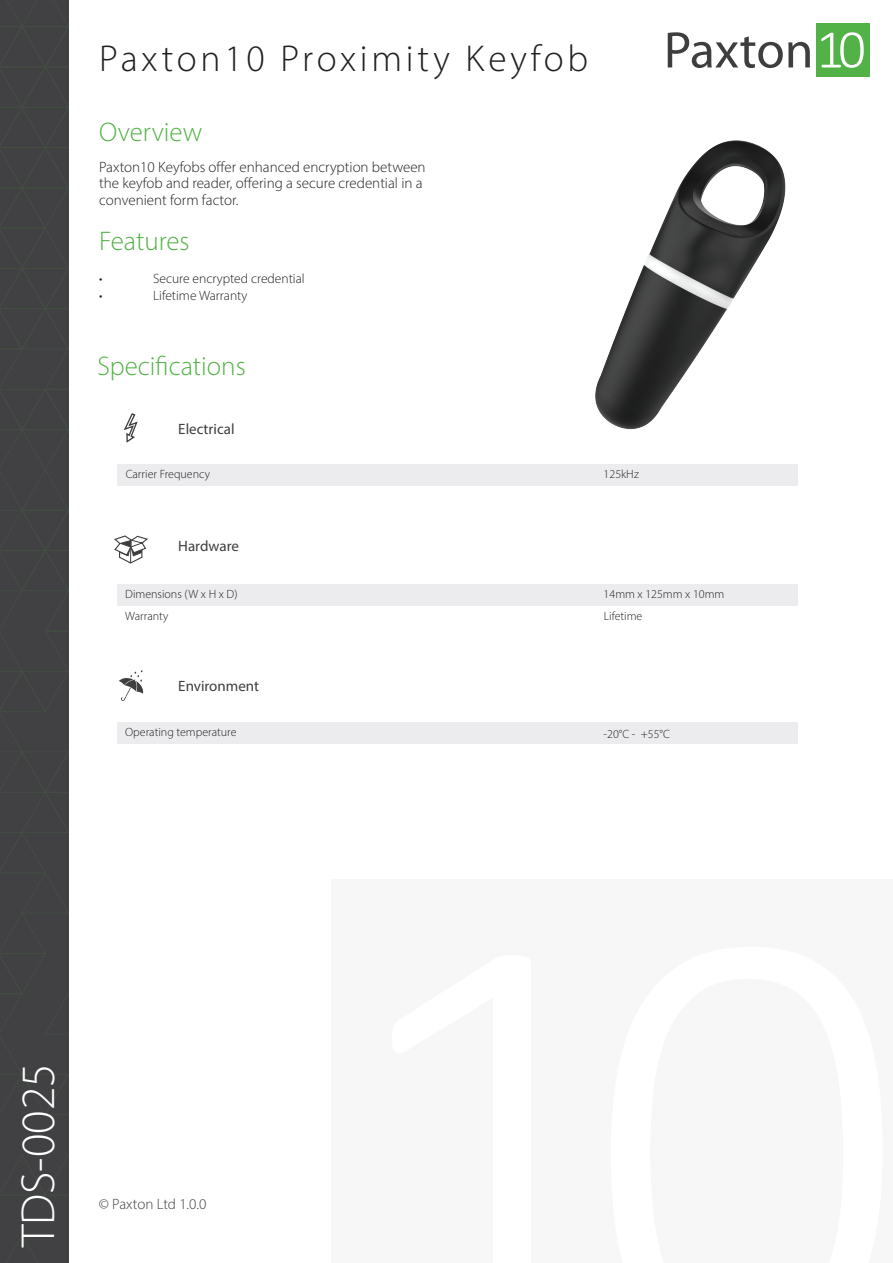
<style>
.page{position:relative;width:893px;height:1263px;background:#fff}
.page>*{position:absolute;margin:0;border:0;box-sizing:border-box;transform-origin:0 0}
.t1{font:300 48px "Myriad Pro";color:#fff}
.t2{font:300 37.5px "Myriad Pro";letter-spacing:.1em;color:#231f20}
.t3{font:300 27px "Myriad Pro";color:#53b247}
.Body_text{font:300 15px/16.5px "Myriad Pro";color:#231f20}
.t4{font:15px "Myriad Pro";color:#3e3e3f}
.t5{font:300 15px "Myriad Pro";letter-spacing:-.005em;color:#3e3e3f}
.Body_text-2{font:300 13.5px "Myriad Pro";color:#231f20}
.Specs_body_text{font:300 12px "Myriad Pro";color:#231f20}
.DS_Specs_text{font:300 12px "Myriad Pro";color:#231f20}
</style>
<div class="page">
<div style="left:0;top:0;width:69px;height:1263px;background:#414042"></div>
<svg style="left:6px;top:1236px;width:32px;height:27px"></svg>
<svg style="left:0;top:0;width:69px;height:1196px"></svg>
<img style="left:381px;top:140px;width:417px;height:346px">
<div style="left:816px;top:23px;width:53px;height:54px;background:#53b247"></div>
<svg style="left:821px;top:32px;width:43px;height:36px"></svg>
<svg style="left:668px;top:32px;width:142px;height:36px"></svg>
<div style="left:331px;top:879px;width:562px;height:384px;background:#f7f7f8"></div>
<svg style="left:119px;top:670px;width:24px;height:31px"></svg>
<div style="left:117px;top:464px;width:681px;height:21px;background:#ececee"></div>
<div style="left:117px;top:584px;width:681px;height:21px;background:#ececee"></div>
<div style="left:117px;top:723px;width:681px;height:21px;background:#ececee"></div>
<svg style="left:114px;top:535px;width:34px;height:29px"></svg>
<svg style="left:124px;top:413px;width:14px;height:30px"></svg>
<p class="t2" style="left:99px;top:36px;width:490px">Paxton10 Proximity Keyfob</p>
<p class="t3" style="left:99px;top:116px;width:105px">Overview</p>
<p class="Body_text" style="left:99px;top:158px;width:328px">Paxton10 Keyfobs offer enhanced encryption between the keyfob and reader, offering a secure credential in a convenient form factor.</p>
<p class="t3" style="left:99px;top:225px;width:92px">Features</p>
<p class="Body_text-2" style="left:99px;top:271px;width:5px">•</p>
<p class="Body_text-2" style="left:153px;top:271px;width:153px">Secure encrypted credential</p>
<p class="Body_text-2" style="left:99px;top:287px;width:5px">•</p>
<p class="Body_text-2" style="left:153px;top:287px;width:96px">Lifetime Warranty</p>
<p class="t3" style="left:97px;top:350px;width:150px">Specifications</p>
<p class="t4" style="left:178px;top:420px;width:58px">Electrical</p>
<p class="Specs_body_text" style="left:126px;top:467px;width:86px">Carrier Frequency</p>
<p class="DS_Specs_text" style="left:604px;top:467px;width:37px">125kHz</p>
<p class="t4" style="left:178px;top:537px;width:62px">Hardware</p>
<p class="Specs_body_text" style="left:125px;top:587px;width:114px">Dimensions (W x H x D)</p>
<p class="Specs_body_text" style="left:125px;top:609px;width:45px">Warranty</p>
<p class="t4" style="left:178px;top:677px;width:82px">Environment</p>
<p class="Specs_body_text" style="left:125px;top:725px;width:113px">Operating temperature</p>
<p class="Specs_body_text" style="left:604px;top:587px;width:122px">14mm x 125mm x 10mm</p>
<p class="Specs_body_text" style="left:604px;top:609px;width:40px">Lifetime</p>
<p class="Specs_body_text" style="left:604px;top:726px;width:68px">-20°C - +55°C</p>
<p class="t1" style="left:9px;top:1247px;width:185px;rotate:-90deg">TDS-0025</p>
<p class="t5" style="left:99px;top:1195px;width:109px">© Paxton Ltd 1.0.0</p>
</div>
